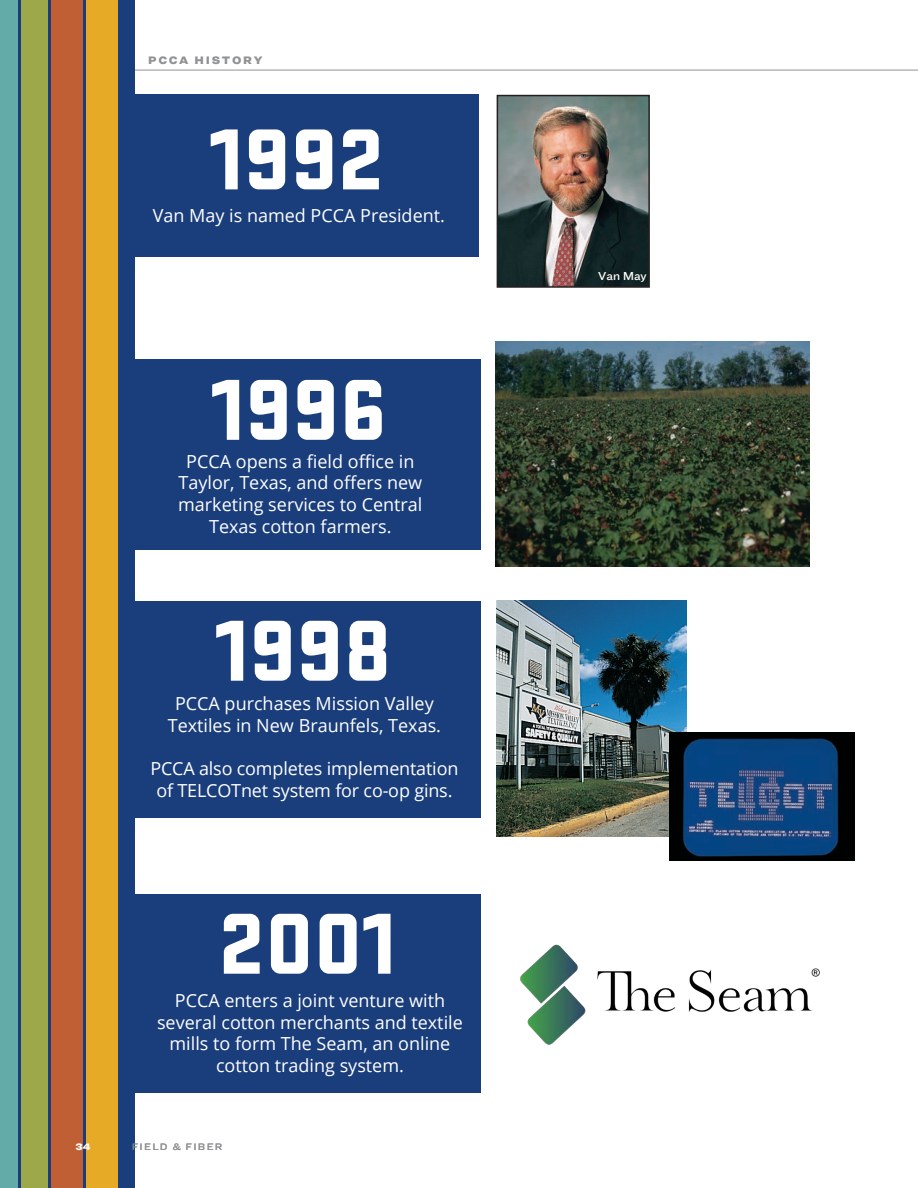
<style>
.page{position:relative;width:918px;height:1188px;background:#fff}
.page>*{position:absolute;margin:0;border:0;box-sizing:border-box;transform-origin:0 0}
.t1{font:900 90px "Stratum 2";color:#fff}
.Timeline_Item{font:18px/21.6px "Open Sans";color:#fff;text-align:center}
.t2{font:12px "Knockout HTF32 Junior Cruiserwt";color:#fff}
.t3{font:900 11.25px "Ringside Wide";letter-spacing:.155em;color:#909294}
.t4{font:500 9.75px "Ringside Wide";letter-spacing:.13em;color:#909294}
.t5{font:900 9.75px "Ringside Wide";color:#fff}
</style>
<div class="page">
<hr style="left:79px;top:70px;width:839px;height:1px;background:#909294">
<div style="left:3px;top:0;width:132px;height:1188px;background:#1a3d7c"></div>
<div style="left:21px;top:0;width:27px;height:1188px;background:#9da84a"></div>
<div style="left:51px;top:0;width:32px;height:1188px;background:#c05f34"></div>
<div style="left:86px;top:0;width:32px;height:1188px;background:#e6aa26"></div>
<div style="left:0;top:0;width:17px;height:1188px;background:#63aba8"></div>
<div style="left:118px;top:94px;width:361px;height:162px;background:#1a3d7c"></div>
<div style="left:120px;top:359px;width:361px;height:190px;background:#1a3d7c"></div>
<div style="left:132px;top:601px;width:349px;height:217px;background:#1a3d7c"></div>
<div style="left:136px;top:894px;width:345px;height:199px;background:#1a3d7c"></div>
<img style="left:500px;top:98px;width:147px;height:187px">
<div style="left:497px;top:95px;width:153px;height:193px;border:2px solid #231f20"></div>
<img style="left:497px;top:601px;width:190px;height:236px">
<img style="left:670px;top:733px;width:185px;height:127px">
<img style="left:520px;top:944px;width:300px;height:101px">
<img style="left:496px;top:342px;width:314px;height:224px">
<p class="t3" style="left:148px;top:52px;width:116px">PCCA HISTORY</p>
<p class="t1" style="left:210px;top:94px;width:176px">1992</p>
<p class="Timeline_Item" style="left:153px;top:204px;width:294px">Van May is named PCCA President.</p>
<p class="t1" style="left:211px;top:344px;width:177px">1996</p>
<p class="Timeline_Item" style="left:178px;top:450px;width:246px">PCCA opens a field office in<br>Taylor, Texas, and offers new marketing services to Central<br>Texas cotton farmers.</p>
<p class="t1" style="left:215px;top:585px;width:178px">1998</p>
<p class="Timeline_Item" style="left:168px;top:692px;width:275px">PCCA purchases Mission Valley<br>Textiles in New Braunfels, Texas.</p>
<p class="Timeline_Item" style="left:150px;top:757px;width:310px">PCCA also completes implementation of TELCOTnet system for co-op gins.</p>
<p class="t1" style="left:219px;top:878px;width:179px">2001</p>
<p class="Timeline_Item" style="left:157px;top:989px;width:307px">PCCA enters a joint venture with several cotton merchants and textile mills to form The Seam, an online cotton trading system.</p>
<p class="t5" style="left:76px;top:1140px;width:16px">34</p>
<p class="t4" style="left:132px;top:1140px;width:92px">FIELD &amp; FIBER</p>
<p class="t2" style="left:598px;top:270px;width:50px">Van May</p>
</div>
